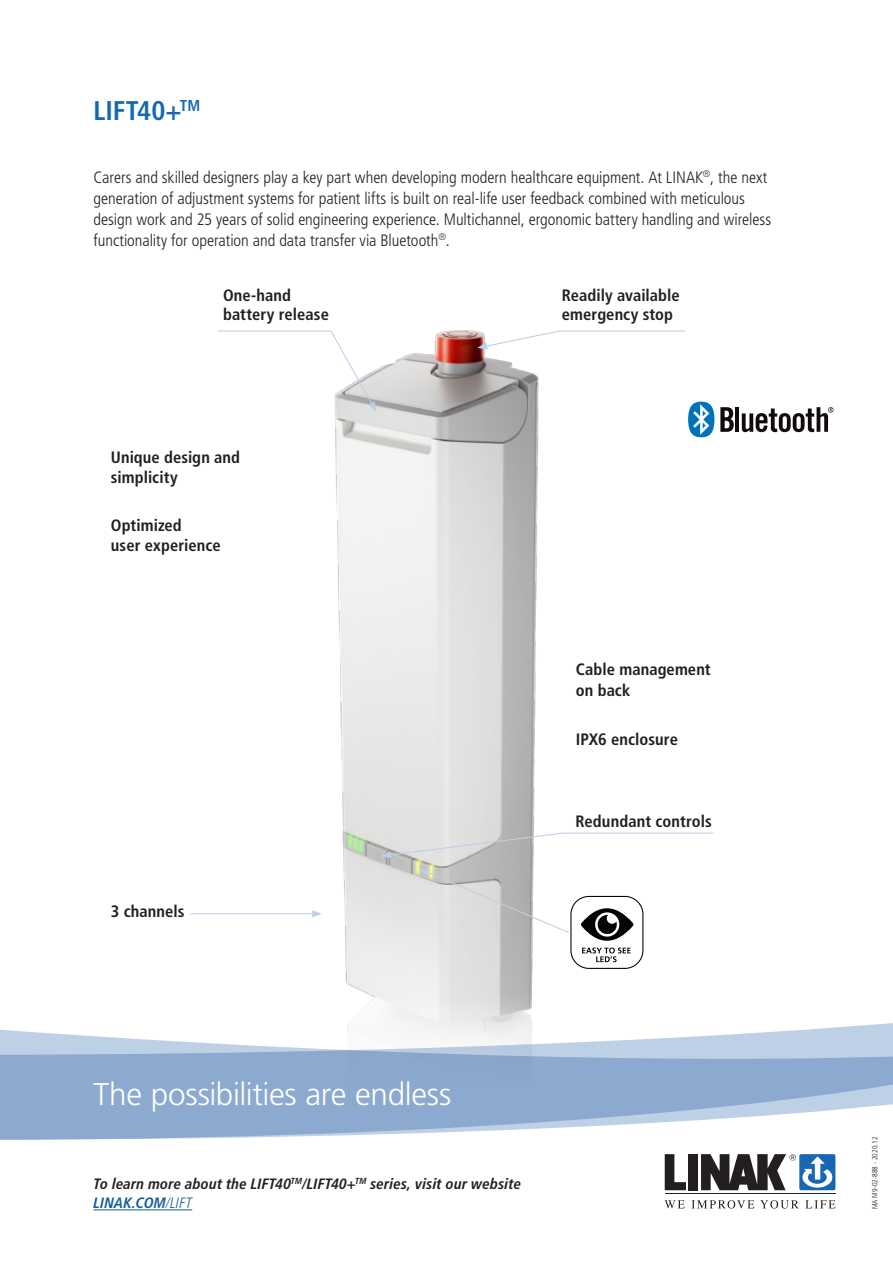
<style>
.page{position:relative;width:893px;height:1263px;background:#fff}
.page>*{position:absolute;margin:0;border:0;box-sizing:border-box;transform-origin:0 0}
.t1{font:300 31.5px "Frutiger LT Pro";letter-spacing:-.01em;color:#fff}
.t2{font:700 condensed 27px "Frutiger LT Pro";color:#1768b4}
.t3{font:300 condensed 16.5px/21px "Frutiger LT Pro";letter-spacing:-.005em;color:#231f20}
.t4{font:700 condensed 16.5px/19.5px "Frutiger LT Pro";letter-spacing:.005em;color:#231f20}
.t5{font:italic 700 condensed 15px/19.5px "Frutiger LT Pro";letter-spacing:.01em;color:#231f20}
._9_15_pkt_brød{font:300 condensed 7.5px "Frutiger LT Pro";color:#231f20}
.s1{color:#175d9e}
.s2{font-weight:300;color:#175d9e}
</style>
<div class="page">
<img style="left:241px;top:330px;width:405px;height:692px">
<svg style="left:348px;top:1022px;width:545px;height:6px"></svg>
<svg style="left:0;top:1028px;width:893px;height:112px;fill:#8ca9cf"></svg>
<svg style="left:665px;top:1154px;width:21px;height:36px"></svg>
<div style="left:688px;top:1154px;width:10px;height:36px;background:#231f20"></div>
<svg style="left:664px;top:1200px;width:21px;height:8px"></svg>
<svg style="left:691px;top:1200px;width:63px;height:8px"></svg>
<svg style="left:760px;top:1200px;width:38px;height:8px"></svg>
<svg style="left:805px;top:1200px;width:30px;height:8px"></svg>
<hr style="left:665px;top:1193px;width:170px;height:1px;background:#231f20">
<svg style="left:701px;top:1154px;width:134px;height:36px"></svg>
<hr style="left:94px;top:1209px;width:98px;height:1px;background:#175d9e">
<svg style="left:720px;top:407px;width:14px;height:25px"></svg>
<hr style="left:735px;top:407px;width:4px;height:25px;background:#110a0c">
<svg style="left:742px;top:407px;width:91px;height:25px"></svg>
<svg style="left:688px;top:402px;width:26px;height:35px"></svg>
<hr style="left:190px;top:913px;width:125px;height:1px;background:#bdd0e7">
<svg style="left:312px;top:910px;width:10px;height:7px"></svg>
<svg style="left:329px;top:330px;width:47px;height:82px"></svg>
<svg style="left:477px;top:330px;width:82px;height:19px"></svg>
<hr style="left:558px;top:330px;width:127px;height:1px;background:#bdd0e7">
<hr style="left:218px;top:330px;width:112px;height:1px;background:#bdd0e7">
<hr style="left:562px;top:833px;width:151px;height:1px;background:#bdd0e7">
<svg style="left:419px;top:869px;width:224px;height:100px"></svg>
<svg style="left:381px;top:832px;width:182px;height:26px;background:#d6d6d6"></svg>
<p class="t2" style="left:94px;top:94px;width:108px">LIFT40+<sup>TM</sup></p>
<p class="t3" style="left:94px;top:166px;width:679px">Carers and skilled designers play a key part when developing modern healthcare equipment. At LINAK<sup>®</sup>, the next generation of adjustment systems for patient lifts is built on real-life user feedback combined with meticulous design work and 25 years of solid engineering experience. Multichannel, ergonomic battery handling and wireless functionality for operation and data transfer via Bluetooth<sup>®</sup>.</p>
<p class="t4" style="left:223px;top:285px;width:69px">One-hand</p>
<p class="t4" style="left:223px;top:305px;width:107px">battery release</p>
<p class="t4" style="left:111px;top:448px;width:131px">Unique design and simplicity</p>
<p class="t4" style="left:111px;top:516px;width:111px">Optimized<br>user experience</p>
<p class="t4" style="left:111px;top:902px;width:75px">3 channels</p>
<p class="t4" style="left:562px;top:285px;width:119px">Readily available emergency stop</p>
<p class="t4" style="left:576px;top:659px;width:136px;line-height:21px">Cable management on back</p>
<p class="t4" style="left:576px;top:729px;width:104px">IPX6 enclosure</p>
<p class="t4" style="left:576px;top:811px;width:138px">Redundant controls</p>
<p class="t1" style="left:94px;top:1076px;width:359px">The possibilities are endless</p>
<p class="t5" style="left:94px;top:1174px;width:429px">To learn more about the LIFT40<sup>TM</sup>/LIFT40+<sup>TM</sup> series, visit our website<br><span class="s1">LINAK.COM</span><span class="s2">/LIFT</span></p>
<p class="_9_15_pkt_brød" style="left:870px;top:1209px;width:74px;rotate:-90deg">MA M9-02-888 - 2020.12</p>
</div>
